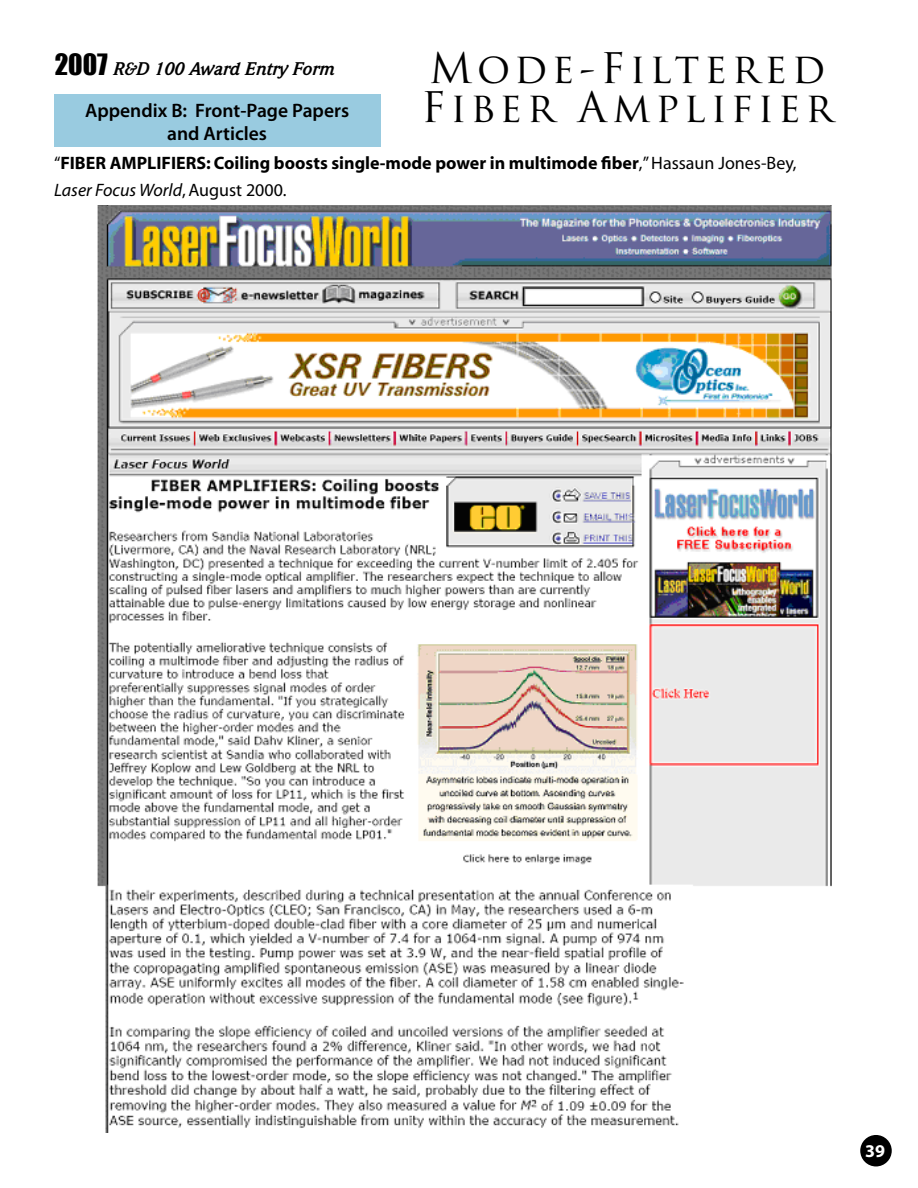
<style>
.page{position:relative;width:918px;height:1188px;background:#fff}
.page>*{position:absolute;margin:0;border:0;box-sizing:border-box;transform-origin:0 0}
.t1{font:41.1px/39px "Trajan Pro";letter-spacing:.12em;color:#000}
.t2{font:600 19.5px/23.4px "Myriad Pro";color:#000;text-align:center}
.t3{font:700 18px/27px "Myriad";color:#000}
.t4{font:italic 700 18px "Weidemann Std";color:#000}
.t5{font:700 18px "Myriad";color:#fff}
.s1{font-family:"Impact";font-weight:400;font-style:normal;font-size:27px}
.s2{font-weight:400}
.s3{font-weight:400;font-style:italic}
</style>
<div class="page">
<div style="left:860px;top:1135px;width:32px;height:31px;background:#000;border-radius:50%"></div>
<div style="left:54px;top:94px;width:326px;height:53px;background:#99cbe0"></div>
<img style="left:97px;top:206px;width:735px;height:927px">
<p class="t4" style="left:55px;top:58px;width:280px"><span class="s1">2007</span> R&amp;D 100 Award Entry Form</p>
<h1 class="t1" style="left:421px;top:49px;width:413px">Mode-Filtered<br>Fiber Amplifier</h1>
<p class="t2" style="left:85px;top:98px;width:266px">Appendix B: Front-Page Papers and Articles</p>
<p class="t3" style="left:54px;top:150px;width:744px"><span class="s2">“</span>FIBER AMPLIFIERS: Coiling boosts single-mode power in multimode fiber<span class="s2">,” Hassaun Jones-Bey,<br></span><span class="s3">Laser Focus World</span><span class="s2">, August 2000.</span></p>
<p class="t5" style="left:865px;top:1142px;width:11px">39</p>
</div>
